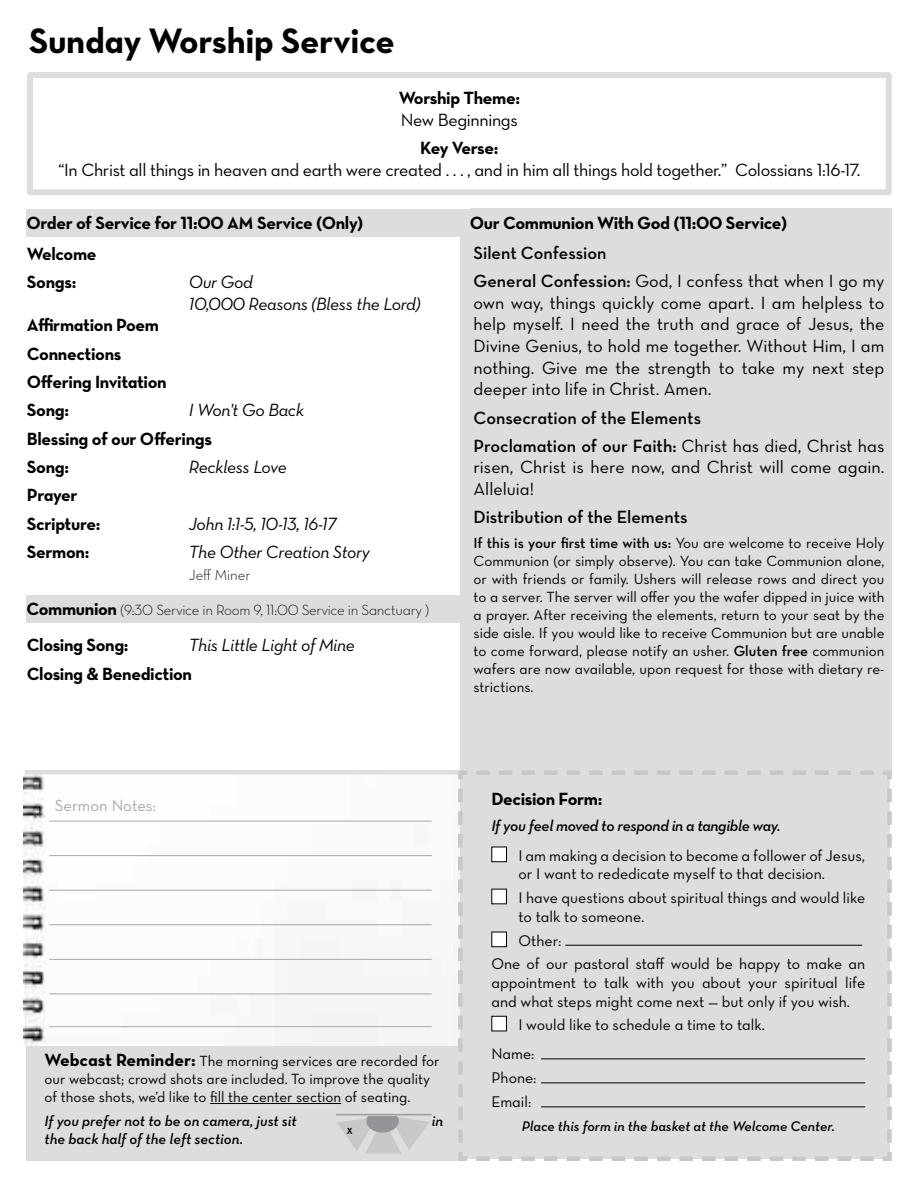
<style>
.page{position:relative;width:918px;height:1188px;background:#fff}
.page>*{position:absolute;margin:0;border:0;box-sizing:border-box;transform-origin:0 0}
.t1{font:36px "Neutra Text Bold Alt";letter-spacing:-.01em;color:#000}
.t2{font:18px/21.6px "Neutra Text Book Alt";letter-spacing:-.02em;color:#000;text-align:justify}
.t3{font:18px/28.3px "Neutra Text Bold Alt";letter-spacing:-.02em;color:#000}
.t4{font:18px/21.6px "Neutra Text Book Italic Alt";letter-spacing:-.02em;color:#000}
.t5{font:18px/28.3px "Neutra Text Demi Alt";color:#000}
.t6{font:18px/21.6px "Neutra Text Book Alt";color:#000}
.t7{font:700 18px "Neutra Text";letter-spacing:-.02em;color:#000}
.t8{font:16.5px "Neutra Text Book Alt";color:#a7a9ac}
.t9{font:15.75px/18.9px "Neutra Text Book Alt";color:#000}
.t10{font:15.75px "Neutra Text Demi Italic Alt";letter-spacing:-.02em;color:#000}
.t11{font:15px/18px "Neutra Text Book Alt";color:#000}
.t12{font:15px "Neutra Text Demi Italic Alt";color:#000}
.t13{font:15px "Neutra Text Demi Alt";color:#000}
.t14{font:15px "Neutra Text Light Alt";letter-spacing:-.02em;color:#000}
.t15{font:15px "Neutra Text Light Alt";color:#000}
.t16{font:14.25px "Neutra Text Demi Italic Alt";color:#000}
.t17{font:700 9px "Neutra Text";color:#000}
.s1{font-family:"Neutra Text Bold Alt";font-size:18px}
.s2{font-family:"Neutra Text Demi Alt"}
.s3{font-family:"Neutra Text Book Alt"}
</style>
<div class="page">
<div style="left:26px;top:1045px;width:437px;height:116px;background:#dcddde"></div>
<hr style="left:210px;top:1103px;width:131px;height:1px;background:#000">
<img style="left:23px;top:774px;width:433px;height:271px">
<hr style="left:49px;top:994px;width:383px;height:1px;background:#a7a9ac">
<hr style="left:49px;top:959px;width:383px;height:1px;background:#a7a9ac">
<hr style="left:49px;top:924px;width:383px;height:1px;background:#a7a9ac">
<hr style="left:49px;top:890px;width:383px;height:1px;background:#a7a9ac">
<hr style="left:49px;top:855px;width:383px;height:1px;background:#a7a9ac">
<hr style="left:49px;top:821px;width:383px;height:1px;background:#a7a9ac">
<hr style="left:49px;top:1026px;width:383px;height:1px;background:#a7a9ac">
<hr style="left:25px;top:770px;width:433px;height:4px;background:#dcddde">
<svg style="left:337px;top:1116px;width:92px;height:37px"></svg>
<div style="left:366px;top:1110px;width:33px;height:23px;background:#939598;border-radius:50%"></div>
<div style="left:368px;top:1104px;width:32px;height:12px;background:#e2e3e4"></div>
<hr style="left:336px;top:1114px;width:96px;height:1px;background:#999b9e">
<div style="left:27px;top:72px;width:865px;height:123px;border:6px solid #dcddde"></div>
<div style="left:26px;top:595px;width:436px;height:28px;background:#dcddde"></div>
<div style="left:460px;top:233px;width:431px;height:541px;background:#dcddde"></div>
<div style="left:26px;top:209px;width:450px;height:28px;background:#dcddde"></div>
<div style="left:470px;top:208px;width:422px;height:30px;background:#dcddde"></div>
<div style="left:456px;top:768px;width:436px;height:393px;background:#dcddde"></div>
<div style="left:492px;top:847px;width:14px;height:15px;background:#fff"></div>
<div style="left:491px;top:847px;width:16px;height:15px;border:1px solid #000"></div>
<div style="left:492px;top:889px;width:14px;height:15px;background:#fff"></div>
<div style="left:491px;top:889px;width:16px;height:15px;border:1px solid #000"></div>
<div style="left:492px;top:932px;width:14px;height:15px;background:#fff"></div>
<div style="left:491px;top:932px;width:16px;height:15px;border:1px solid #000"></div>
<hr style="left:565px;top:945px;width:297px;height:1px;background:#000">
<div style="left:492px;top:1016px;width:14px;height:15px;background:#fff"></div>
<div style="left:491px;top:1016px;width:16px;height:15px;border:1px solid #000"></div>
<hr style="left:541px;top:1058px;width:324px;height:1px;background:#000">
<hr style="left:541px;top:1082px;width:324px;height:1px;background:#000">
<hr style="left:541px;top:1106px;width:324px;height:1px;background:#000">
<h1 class="t1" style="left:29px;top:18px;width:367px">Sunday Worship Service</h1>
<p class="t3" style="left:399px;top:84px;width:123px">Worship Theme:</p>
<p class="t2" style="left:401px;top:109px;width:119px">New Beginnings</p>
<p class="t3" style="left:420px;top:133px;width:80px">Key Verse:</p>
<p class="t2" style="left:58px;top:159px;width:804px">“In Christ all things in heaven and earth were created . . . , and in him all things hold together.” Colossians 1:16-17.</p>
<p class="t3" style="left:26px;top:208px;width:338px">Order of Service for 11:00 AM Service (Only)</p>
<p class="t3" style="left:470px;top:209px;width:319px">Our Communion With God (11:00 Service)</p>
<p class="t3" style="left:27px;top:239px;width:71px">Welcome<br>Songs:</p>
<p class="t4" style="left:189px;top:271px;width:233px">Our God<br>10,000 Reasons (Bless the Lord)</p>
<p class="t3" style="left:27px;top:311px;width:141px">Affirmation Poem<br>Connections<br>Offering Invitation<br>Song:</p>
<p class="t4" style="left:189px;top:399px;width:117px">I Won't Go Back</p>
<p class="t3" style="left:27px;top:424px;width:187px">Blessing of our Offerings<br>Song:</p>
<p class="t4" style="left:189px;top:456px;width:100px">Reckless Love</p>
<p class="t3" style="left:27px;top:481px;width:75px">Prayer<br>Scripture:</p>
<p class="t4" style="left:189px;top:513px;width:149px">John 1:1-5, 10-13, 16-17</p>
<p class="t7" style="left:27px;top:541px;width:64px">Sermon:</p>
<p class="t4" style="left:189px;top:541px;width:183px">The Other Creation Story</p>
<p class="t15" style="left:189px;top:565px;width:63px">Jeff Miner</p>
<p class="t14" style="left:26px;top:601px;width:404px"><span class="s1">Communion</span> (9:30 Service in Room 9, 11:00 Service in Sanctuary )</p>
<p class="t3" style="left:27px;top:631px;width:103px">Closing Song:</p>
<p class="t4" style="left:189px;top:634px;width:167px">This Little Light of Mine</p>
<p class="t3" style="left:27px;top:659px;width:167px">Closing &amp; Benediction</p>
<p class="t5" style="left:474px;top:238px;width:135px">Silent Confession</p>
<p class="t2" style="left:474px;top:270px;width:412px"><span class="s2">General Confession:</span> God, I confess that when I go my own way, things quickly come apart. I am helpless to help myself. I need the truth and grace of Jesus, the Divine Genius, to hold me together. Without Him, I am nothing. Give me the strength to take my next step deeper into life in Christ. Amen.</p>
<p class="t5" style="left:474px;top:403px;width:412px">Consecration of the Elements<br>Proclamation of our Faith: <span class="s3">Christ has died, Christ has</span></p>
<p class="t6" style="left:474px;top:456px;width:412px">risen, Christ is here now, and Christ will come again.<br>Alleluia!</p>
<p class="t5" style="left:474px;top:503px;width:216px">Distribution of the Elements</p>
<p class="t13" style="left:474px;top:534px;width:412px">If this is your first time with us: <span class="s3">You are welcome to receive Holy</span></p>
<p class="t11" style="left:474px;top:552px;width:412px;text-align:justify">Communion (or simply observe). You can take Communion alone, or with friends or family. Ushers will release rows and direct you to a server. The server will offer you the wafer dipped in juice with a prayer. After receiving the elements, return to your seat by the side aisle. If you would like to receive Communion but are unable to come forward, please notify an usher. <span class="s2">Gluten free</span> communion wafers are now available, upon request for those with dietary re&shy;strictions.</p>
<p class="t8" style="left:55px;top:795px;width:103px">Sermon Notes:</p>
<p class="t11" style="left:45px;top:1051px;width:397px"><span class="s1">Webcast Reminder:</span> The morning services are recorded for our webcast; crowd shots are included. To improve the quality of those shots, we’d like to fill the center section of seating.</p>
<p class="t12" style="left:45px;top:1112px;width:254px">If you prefer not to be on camera, just sit</p>
<p class="t12" style="left:432px;top:1112px;width:13px">in</p>
<p class="t12" style="left:45px;top:1130px;width:200px">the back half of the left section.</p>
<p class="t17" style="left:347px;top:1125px;width:7px">X</p>
<p class="t3" style="left:491px;top:784px;width:112px">Decision Form:</p>
<p class="t10" style="left:491px;top:816px;width:291px">If you feel moved to respond in a tangible way.</p>
<p class="t9" style="left:518px;top:846px;width:348px">I am making a decision to become a follower of Jesus, or I want to rededicate myself to that decision.</p>
<p class="t9" style="left:518px;top:888px;width:348px">I have questions about spiritual things and would like to talk to someone.</p>
<p class="t9" style="left:491px;top:928px;width:375px;line-height:23.2px;text-indent:27px">Other:<br>One of our pastoral staff would be happy to make an</p>
<p class="t9" style="left:491px;top:973px;width:375px">appointment to talk with you about your spiritual life and what steps might come next — but only if you wish.</p>
<p class="t9" style="left:491px;top:1010px;width:275px;line-height:29.4px;text-indent:27px">I would like to schedule a time to talk.<br>Name:</p>
<p class="t9" style="left:491px;top:1066px;width:47px;line-height:24px">Phone:<br>Email:</p>
<p class="t16" style="left:522px;top:1117px;width:315px">Place this form in the basket at the Welcome Center.</p>
</div>
